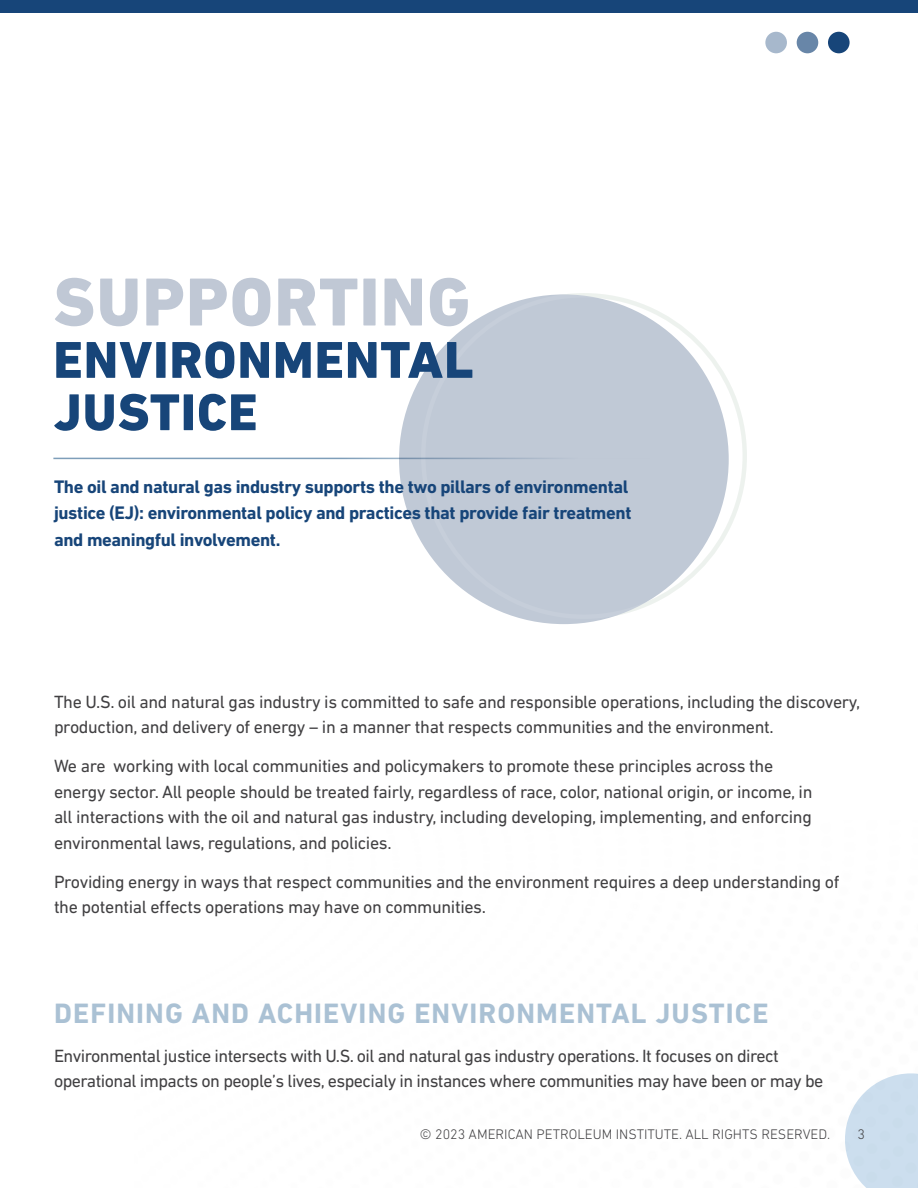
<style>
.page{position:relative;width:918px;height:1188px;background:#fff}
.page>*{position:absolute;margin:0;border:0;box-sizing:border-box;transform-origin:0 0}
.t1{font:800 69px "DIN Next LT Pro";letter-spacing:.02em;color:#c0c8d5}
.t2{font:800 52.65px/52.3px "DIN Next LT Pro";letter-spacing:.02em;color:#174579}
.t3{font:700 28.5px "DIN Next LT Pro";letter-spacing:.04em;color:#aac1d4}
.t4{font:700 18.45px/26.1px "DIN Next LT Pro";letter-spacing:-.02em;color:#174579}
.t5{font:18px/25.5px "DIN Next LT Pro";letter-spacing:-.02em;color:#414042}
.t6{font:300 14.1px "DIN Next LT Pro";color:#414042}
</style>
<div class="page">
<img style="left:845px;top:1073px;width:73px;height:115px">
<div style="left:0;top:0;width:918px;height:14px;background:#174579"></div>
<div style="left:765px;top:32px;width:22px;height:21px;background:#a7b8cc;border-radius:50%"></div>
<div style="left:797px;top:32px;width:21px;height:21px;background:#6886a8;border-radius:50%"></div>
<div style="left:828px;top:32px;width:22px;height:21px;background:#174579;border-radius:50%"></div>
<div style="left:399px;top:294px;width:330px;height:330px;background:#c0c9d6;border-radius:50%"></div>
<hr style="left:53px;top:458px;width:597px;height:1px;background:#7e9eb9">
<h1 class="t1" style="left:53px;top:261px;width:419px">SUPPORTING</h1>
<h2 class="t2" style="left:53px;top:334px;width:421px">ENVIRONMENTAL<br>JUSTICE</h2>
<p class="t4" style="left:54px;top:474px;width:579px">The oil and natural gas industry supports the two pillars of environmental justice (EJ): environmental policy and practices that provide fair treatment and meaningful involvement.</p>
<p class="t5" style="left:54px;top:689px;width:808px">The U.S. oil and natural gas industry is committed to safe and responsible operations, including the discovery, production, and delivery of energy – in a manner that respects communities and the environment.</p>
<p class="t5" style="left:54px;top:753px;width:760px">We are working with local communities and policymakers to promote these principles across the energy sector. All people should be treated fairly, regardless of race, color, national origin, or income, in all interactions with the oil and natural gas industry, including developing, implementing, and enforcing environmental laws, regulations, and policies.</p>
<p class="t5" style="left:54px;top:869px;width:787px">Providing energy in ways that respect communities and the environment requires a deep understanding of the potential effects operations may have on communities.</p>
<h3 class="t3" style="left:54px;top:997px;width:716px">DEFINING AND ACHIEVING ENVIRONMENTAL JUSTICE</h3>
<p class="t5" style="left:54px;top:1043px;width:771px">Environmental justice intersects with U.S. oil and natural gas industry operations. It focuses on direct operational impacts on people’s lives, especialy in instances where communities may have been or may be</p>
<p class="t6" style="left:420px;top:1127px;width:412px">©️ 2023 AMERICAN PETROLEUM INSTITUTE. ALL RIGHTS RESERVED.</p>
<p class="t6" style="left:858px;top:1127px;width:9px">3</p>
</div>
